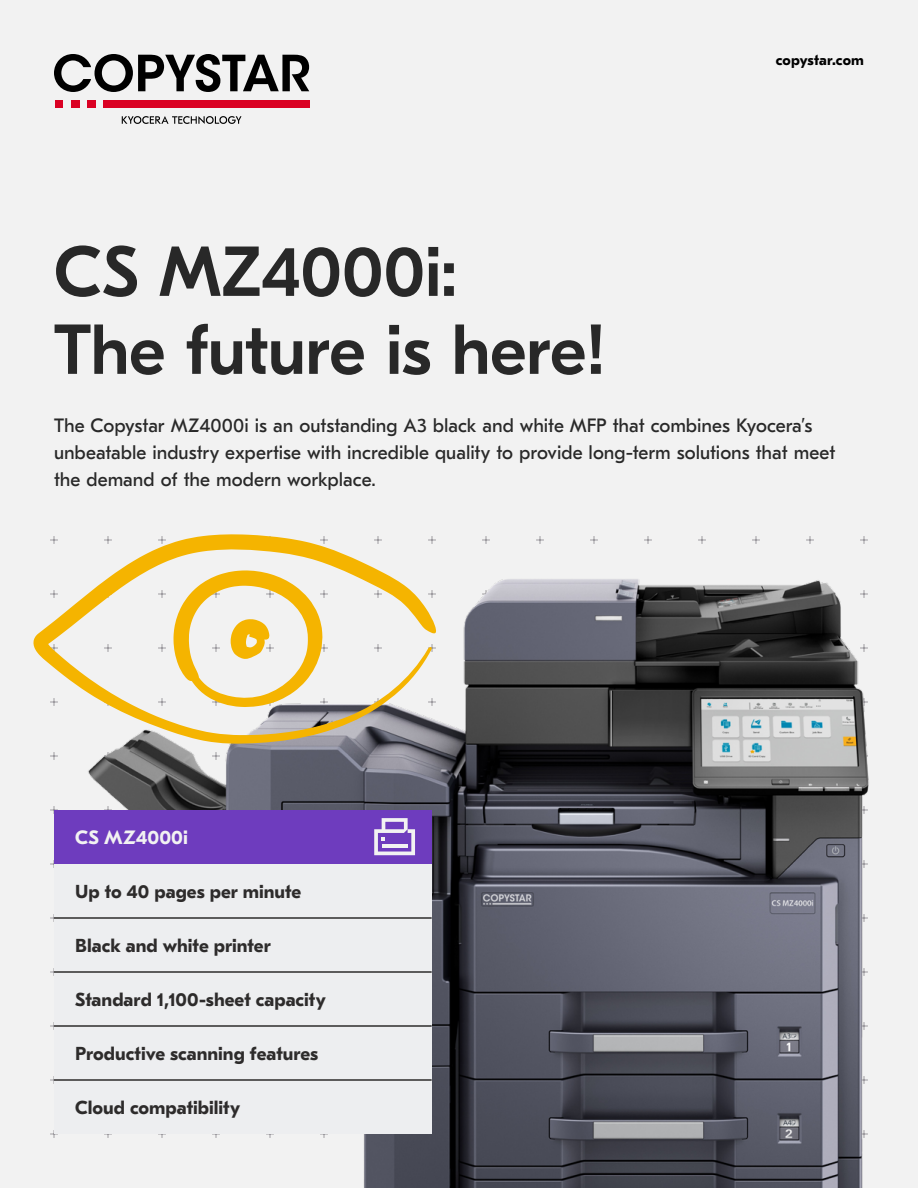
<style>
.page{position:relative;width:918px;height:1188px;background:#f2f2f2}
.page>*{position:absolute;margin:0;border:0;box-sizing:border-box;transform-origin:0 0}
.t1{font:500 70.5px/78px "GT Eesti Pro Display";letter-spacing:-.005em;color:#282828}
.t2{font:19.35px/27px "GT Eesti Pro Text";color:#282828}
.t3{font:700 19.35px "GT Eesti Pro Text";letter-spacing:.005em;color:#f2f2f2}
.t4{font:700 18.75px "GT Eesti Pro Text";color:#2d2b2b}
.t5{font:700 14.7px "GT Eesti Pro Text";letter-spacing:.005em;color:#000}
</style>
<div class="page">
<img style="left:50px;top:579px;width:819px;height:609px">
<div style="left:54px;top:810px;width:378px;height:54px;background:#6e3cbe"></div>
<svg style="left:374px;top:818px;width:41px;height:37px"></svg>
<div style="left:54px;top:918px;width:378px;height:54px;background:#edeef0"></div>
<div style="left:54px;top:972px;width:378px;height:54px;background:#edeef0"></div>
<div style="left:54px;top:1026px;width:378px;height:54px;background:#edeef0"></div>
<div style="left:54px;top:1080px;width:378px;height:54px;background:#edeef0"></div>
<div style="left:54px;top:864px;width:378px;height:54px;background:#edeef0"></div>
<hr style="left:54px;top:917px;width:378px;height:2px;background:#2d2b2b">
<hr style="left:54px;top:971px;width:378px;height:2px;background:#2d2b2b">
<hr style="left:54px;top:1025px;width:378px;height:2px;background:#2d2b2b">
<hr style="left:54px;top:1079px;width:378px;height:2px;background:#2d2b2b">
<svg style="left:33px;top:534px;width:404px;height:210px"></svg>
<svg style="left:122px;top:116px;width:120px;height:8px"></svg>
<div style="left:55px;top:100px;width:8px;height:8px;background:#da0123"></div>
<div style="left:71px;top:100px;width:8px;height:8px;background:#da0123"></div>
<div style="left:87px;top:100px;width:8px;height:8px;background:#da0123"></div>
<div style="left:103px;top:100px;width:206px;height:8px;background:#da0123"></div>
<svg style="left:54px;top:54px;width:255px;height:38px"></svg>
<h1 class="t1" style="left:54px;top:235px;width:555px">CS MZ4000i:<br>The future is here!</h1>
<p class="t5" style="left:776px;top:52px;width:90px">copystar.com</p>
<p class="t2" style="left:54px;top:412px;width:783px">The Copystar MZ4000i is an outstanding A3 black and white MFP that combines Kyocera’s unbeatable industry expertise with incredible quality to provide long-term solutions that meet the demand of the modern workplace.</p>
<p class="t3" style="left:75px;top:827px;width:114px">CS MZ4000i</p>
<p class="t4" style="left:75px;top:881px;width:228px">Up to 40 pages per minute</p>
<p class="t4" style="left:75px;top:935px;width:197px">Black and white printer</p>
<p class="t4" style="left:75px;top:989px;width:252px">Standard 1,100-sheet capacity</p>
<p class="t4" style="left:75px;top:1043px;width:245px">Productive scanning features</p>
<p class="t4" style="left:75px;top:1097px;width:166px">Cloud compatibility</p>
</div>
